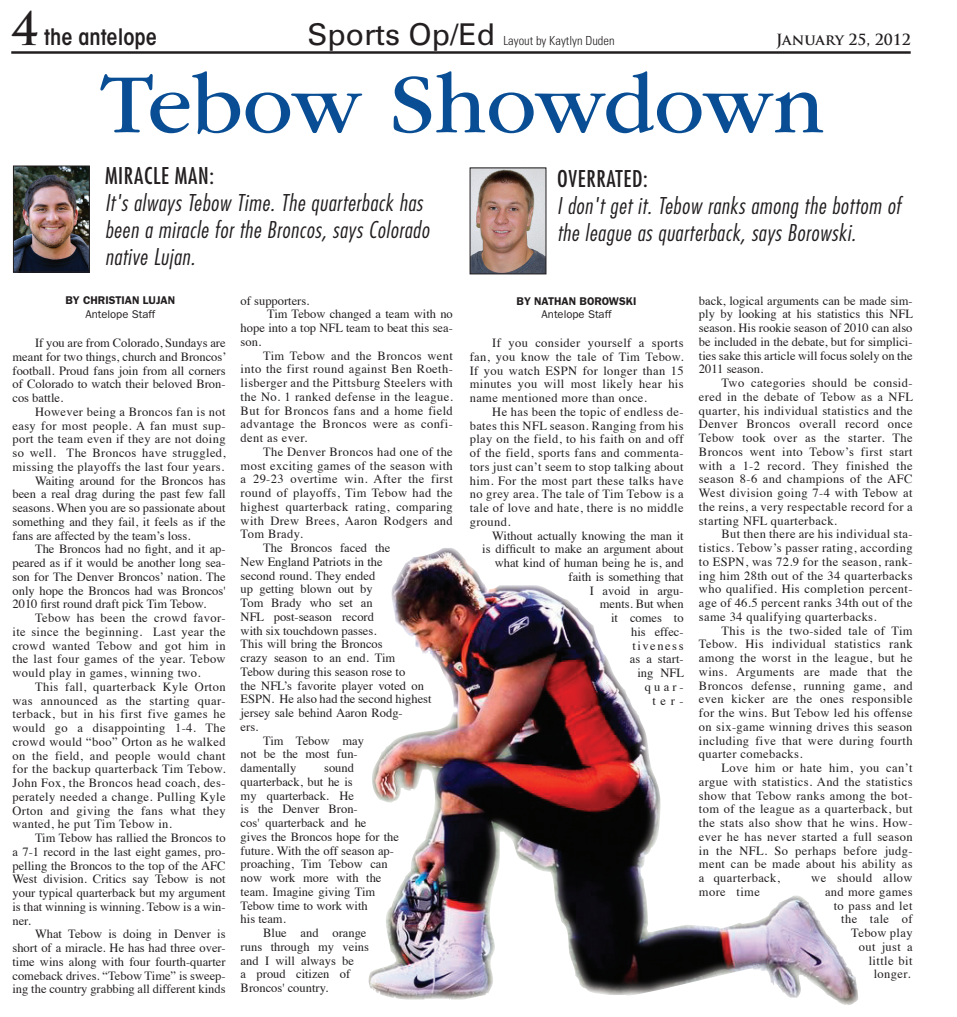
<style>
.page{position:relative;width:957px;height:1017px;background:#fff}
.page>*{position:absolute;margin:0;border:0;box-sizing:border-box;transform-origin:0 0}
.Feature_head_regular{font:87.5px "ITC Garamond Std";color:#094e94}
.t1{font:30px "Univers LT Std";color:#231f20}
.Feature_head_regular-2{font:italic 300 condensed 22.5px/27px "Futura Std";letter-spacing:.03em;color:#231f20}
.Feature_head_regular-3{font:condensed 22.5px "Futura Std";letter-spacing:.03em;color:#231f20}
.t2{font:600 condensed 22.5px "ITC Avant Garde Std";color:#231f20}
.t3{font:700 15px "Trajan Pro";color:#231f20}
.Body_text{font:12.5px/13.8px "Times";color:#231f20;text-align:justify}
.Body_text-2{font:12.5px/13.8px "Times";letter-spacing:.03em;color:#231f20;text-align:right}
.t4{font:300 condensed 12.5px "Univers LT Std";color:#231f20}
.By_line_name{font:600 11.25px "ITC Franklin Gothic Std";color:#231f20}
.By_line_credit{font:11.25px "ITC Franklin Gothic Std";color:#231f20}
.s1{font-family:"Trajan Pro";font-weight:700;font-stretch:normal;font-size:45px}
</style>
<div class="page">
<hr style="left:11px;top:51px;width:899px;height:3px;background:#231f20">
<img style="left:368px;top:548px;width:490px;height:457px">
<img style="left:471px;top:170px;width:73px;height:102px">
<div style="left:469px;top:168px;width:77px;height:106px;border:1px solid #231f20"></div>
<img style="left:15px;top:168px;width:73px;height:102px">
<div style="left:13px;top:166px;width:77px;height:106px;border:1px solid #231f20"></div>
<p class="t2" style="left:11px;top:23px;width:147px"><span class="s1">4</span> the antelope</p>
<p class="t1" style="left:307px;top:17px;width:189px">Sports Op/Ed</p>
<p class="t4" style="left:503px;top:33px;width:113px">Layout by Kaytlyn Duden</p>
<p class="t3" style="left:775px;top:30px;width:136px">JANUARY 25, 2012</p>
<p class="Feature_head_regular" style="left:100px;top:57px;width:725px">Tebow Showdown</p>
<p class="Feature_head_regular-3" style="left:105px;top:162px;width:111px">MIRACLE MAN:</p>
<p class="Feature_head_regular-2" style="left:105px;top:190px;width:325px">It's always Tebow Time. The quarterback has been a miracle for the Broncos, says Colorado native Lujan.</p>
<p class="By_line_name" style="left:65px;top:294px;width:111px">BY CHRISTIAN LUJAN</p>
<p class="By_line_credit" style="left:85px;top:308px;width:71px">Antelope Staff</p>
<p class="Body_text" style="left:12px;top:335px;width:215px;text-indent:22px">If you are from Colorado, Sundays are meant for two things, church and Broncos’ football. Proud fans join from all corners of Colorado to watch their beloved Bron&shy;cos battle.</p>
<p class="Body_text" style="left:12px;top:404px;width:215px;text-indent:22px">However being a Broncos fan is not easy for most people. A fan must sup&shy;port the team even if they are not doing so well. The Broncos have struggled, missing the playoffs the last four years.</p>
<p class="Body_text" style="left:12px;top:472px;width:214px;text-indent:22px">Waiting around for the Broncos has been a real drag during the past few fall seasons. When you are so passionate about something and they fail, it feels as if the fans are affected by the team’s loss.</p>
<p class="Body_text" style="left:12px;top:541px;width:214px;text-indent:22px">The Broncos had no fight, and it ap&shy;peared as if it would be another long sea&shy;son for The Denver Broncos’ nation. The only hope the Broncos had was Broncos' 2010 first round draft pick Tim Tebow.</p>
<p class="Body_text" style="left:12px;top:610px;width:215px;text-indent:22px">Tebow has been the crowd favor&shy;ite since the beginning. Last year the crowd wanted Tebow and got him in the last four games of the year. Tebow would play in games, winning two.</p>
<p class="Body_text" style="left:12px;top:679px;width:215px;text-indent:22px">This fall, quarterback Kyle Orton was announced as the starting quar&shy;terback, but in his first five games he would go a disappointing 1-4. The crowd would “boo” Orton as he walked on the field, and people would chant for the backup quarterback Tim Tebow.<br>John Fox, the Broncos head coach, des&shy;perately needed a change. Pulling Kyle Orton and giving the fans what they wanted, he put Tim Tebow in.</p>
<p class="Body_text" style="left:12px;top:830px;width:214px;text-indent:22px">Tim Tebow has rallied the Broncos to a 7-1 record in the last eight games, pro&shy;pelling the Broncos to the top of the AFC West division. Critics say Tebow is not your typical quarterback but my argument is that winning is winning. Tebow is a win&shy;ner.</p>
<p class="Body_text" style="left:12px;top:926px;width:214px;text-indent:22px">What Tebow is doing in Denver is short of a miracle. He has had three over&shy;time wins along with four fourth-quarter comeback drives. “Tebow Time” is sweep&shy;ing the country grabbing all different kinds</p>
<p class="Body_text" style="left:240px;top:292px;width:70px">of supporters.</p>
<p class="Body_text" style="left:240px;top:306px;width:214px;text-indent:26px">Tim Tebow changed a team with no hope into a top NFL team to beat this sea&shy;son.</p>
<p class="Body_text" style="left:240px;top:347px;width:214px;text-indent:22px">Tim Tebow and the Broncos went into the first round against Ben Roeth&shy;lisberger and the Pittsburg Steelers with the No. 1 ranked defense in the league.<br>But for Broncos fans and a home field advantage the Broncos were as confi&shy;dent as ever.</p>
<p class="Body_text" style="left:240px;top:444px;width:214px;text-indent:22px">The Denver Broncos had one of the most exciting games of the season with a 29-23 overtime win. After the first round of playoffs, Tim Tebow had the highest quarterback rating, comparing with Drew Brees, Aaron Rodgers and Tom Brady.</p>
<p class="Body_text" style="left:240px;top:540px;width:192px;text-align:left;text-indent:22px">The Broncos faced the<br>New England Patriots in the<br>second round. They ended<br>up getting blown out by<br>Tom Brady who set an<br>NFL post-season record<br>with six touchdown passes.<br>This will bring the Broncos<br>crazy season to an end. Tim<br>Tebow during this season rose to<br>the NFL’s favorite player voted on<br>ESPN. He also had the second highest jersey sale behind Aaron Rodg-<br>ers.</p>
<p class="Body_text" style="left:240px;top:732px;width:125px;text-align:left;text-indent:22px">Tim Tebow may not be the most fun&shy;damentally</p>
<p class="Body_text" style="left:240px;top:760px;width:160px;text-align:left;text-indent:83px">sound quarterback, but he is<br>my quarterback. He<br>is the Denver Bron-<br>cos' quarterback and he<br>gives the Broncos hope for the future. With the off season ap&shy;proaching, Tim Tebow can now work more with the team. Imagine giving Tim<br>Tebow time to work with<br>his team.</p>
<p class="Body_text" style="left:240px;top:925px;width:130px;text-align:left;text-indent:22px">Blue and orange runs through my veins and I will always be<br>a proud citizen of<br>Broncos' country.</p>
<p class="Feature_head_regular-3" style="left:557px;top:165px;width:92px">OVERRATED:</p>
<p class="Feature_head_regular-2" style="left:557px;top:193px;width:345px">I don't get it. Tebow ranks among the bottom of the league as quarterback, says Borowski.</p>
<p class="By_line_name" style="left:516px;top:294px;width:121px">BY NATHAN BOROWSKI</p>
<p class="By_line_credit" style="left:541px;top:308px;width:71px">Antelope Staff</p>
<p class="Body_text" style="left:469px;top:335px;width:215px;text-indent:22px">If you consider yourself a sports fan, you know the tale of Tim Tebow.<br>If you watch ESPN for longer than 15 minutes you will most likely hear his name mentioned more than once.</p>
<p class="Body_text" style="left:469px;top:404px;width:215px;text-indent:22px">He has been the topic of endless de&shy;bates this NFL season. Ranging from his play on the field, to his faith on and off of the field, sports fans and commenta&shy;tors just can’t seem to stop talking about him. For the most part these talks have no grey area. The tale of Tim Tebow is a tale of love and hate, there is no middle ground.</p>
<p class="Body_text" style="left:482px;top:527px;width:203px;text-align:right">Without actually knowing the man it is difficult to make an argument about what kind of human being he is, and faith is something that<br>I avoid in argu-<br>ments. But when<br>it comes to<br>his effec-<br>tiveness<br>as a start-<br>ing NFL<br>quar-<br>ter-</p>
<p class="Body_text" style="left:698px;top:292px;width:215px">back, logical arguments can be made sim&shy;ply by looking at his statistics this NFL season. His rookie season of 2010 can also be included in the debate, but for simplici&shy;ties sake this article will focus solely on the 2011 season.</p>
<p class="Body_text" style="left:698px;top:375px;width:215px;text-indent:22px">Two categories should be consid&shy;ered in the debate of Tebow as a NFL quarter, his individual statistics and the Denver Broncos overall record once Tebow took over as the starter. The Broncos went into Tebow’s first start with a 1-2 record. They finished the season 8-6 and champions of the AFC West division going 7-4 with Tebow at the reins, a very respectable record for a starting NFL quarterback.</p>
<p class="Body_text" style="left:698px;top:526px;width:215px;text-indent:22px">But then there are his individual sta&shy;tistics. Tebow’s passer rating, according to ESPN, was 72.9 for the season, rank&shy;ing him 28th out of the 34 quarterbacks who qualified. His completion percent&shy;age of 46.5 percent ranks 34th out of the same 34 qualifying quarterbacks.</p>
<p class="Body_text" style="left:698px;top:622px;width:215px;text-indent:22px">This is the two-sided tale of Tim Tebow. His individual statistics rank among the worst in the league, but he wins. Arguments are made that the Broncos defense, running game, and even kicker are the ones responsible for the wins. But Tebow led his offense on six-game winning drives this season including five that were during fourth quarter comebacks.</p>
<p class="Body_text" style="left:698px;top:760px;width:215px;text-indent:22px">Love him or hate him, you can’t argue with statistics. And the statistics show that Tebow ranks among the bot&shy;tom of the league as a quarterback, but the stats also show that he wins. How&shy;ever he has never started a full season in the NFL. So perhaps before judg&shy;ment can be made about his ability as a quarterback,</p>
<p class="Body_text-2" style="left:811px;top:870px;width:103px">we should allow</p>
<p class="Body_text-2" style="left:698px;top:884px;width:62px">more time</p>
<p class="Body_text-2" style="left:824px;top:884px;width:89px">and more games to pass and let the tale of<br>Tebow play<br>out just a<br>little bit<br>longer.</p>
</div>
